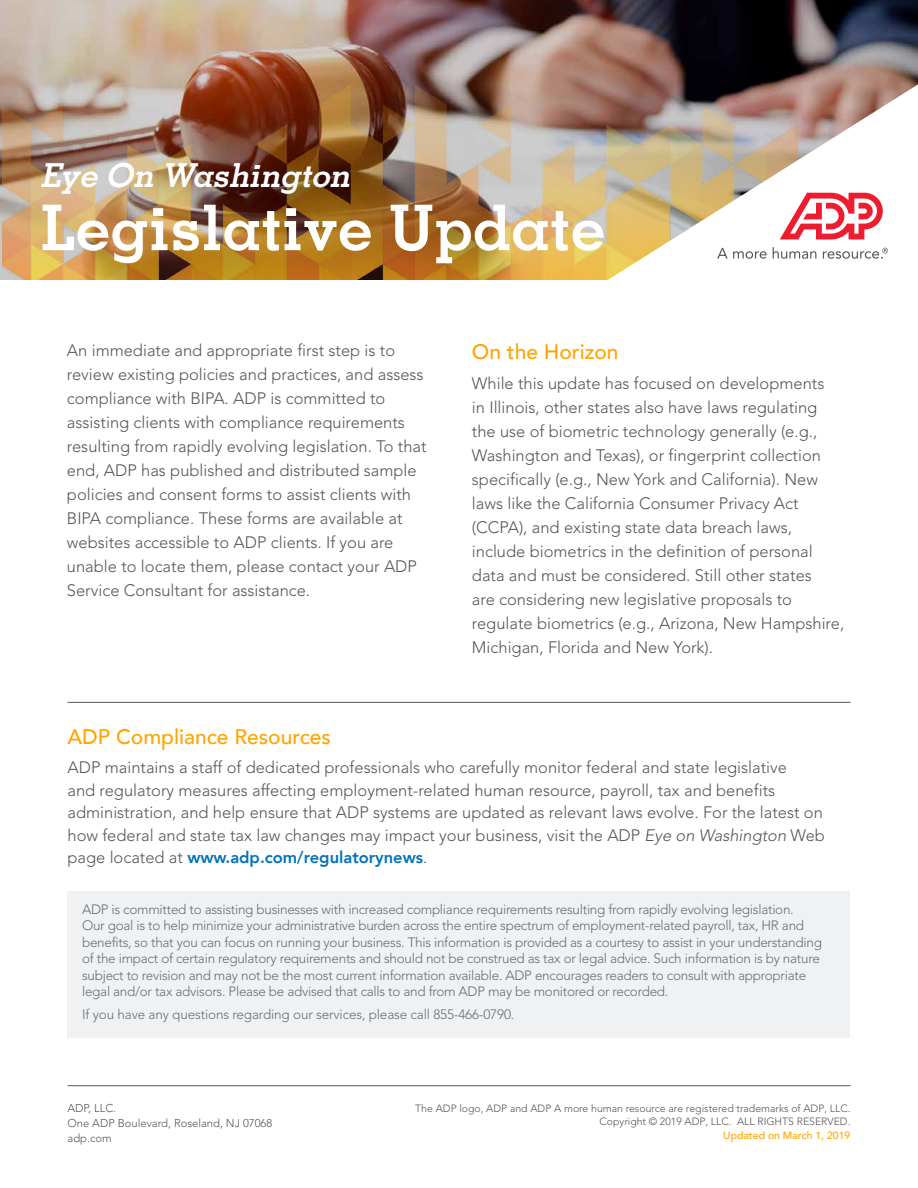
<style>
.page{position:relative;width:918px;height:1188px;background:#fff}
.page>*{position:absolute;margin:0;border:0;box-sizing:border-box;transform-origin:0 0}
.t1{font:700 63px "Memphis";color:#fff}
.t2{font:italic 700 33px "Memphis";color:#fff}
.t3{font:500 21px "Avenir";color:#ffa400}
.t4{font:300 16.5px/24px "Avenir";color:#56565a}
.t5{font:300 13.5px/16.5px "Avenir";letter-spacing:-.02em;color:#6d6e71}
.t6{font:300 11.25px/15px "Avenir";color:#56565a}
.t7{font:300 10.5px/13.5px "Avenir";color:#56565a;text-align:right}
.t8{font:500 10.5px "Avenir";color:#ffa400}
.s1{font-style:italic}
.s2{font-weight:800;color:#0072bc}
.s3{color:#0072bc}
</style>
<div class="page">
<img style="left:0;top:0;width:918px;height:279px">
<img style="left:2px;top:52px;width:916px;height:227px">
<img style="left:604px;top:82px;width:314px;height:198px">
<svg style="left:780px;top:193px;width:103px;height:46px"></svg>
<svg style="left:717px;top:248px;width:50px;height:11px"></svg>
<svg style="left:773px;top:247px;width:43px;height:12px"></svg>
<svg style="left:823px;top:248px;width:65px;height:11px"></svg>
<div style="left:68px;top:891px;width:782px;height:147px;background:#f0f1f2"></div>
<hr style="left:68px;top:1085px;width:782px;height:1px;background:#56565a">
<hr style="left:68px;top:702px;width:782px;height:1px;background:#56565a">
<h2 class="t2" style="left:40px;top:155px;width:319px">Eye On Washington</h2>
<h1 class="t1" style="left:40px;top:188px;width:567px">Legislative Update</h1>
<p class="t4" style="left:67px;top:338px;width:361px">An immediate and appropriate first step is to review existing policies and practices, and assess compliance with BIPA. ADP is committed to assisting clients with compliance requirements resulting from rapidly evolving legislation. To that end, ADP has published and distributed sample policies and consent forms to assist clients with BIPA compliance. These forms are available at websites accessible to ADP clients. If you are unable to locate them, please contact your ADP Service Consultant for assistance.</p>
<p class="t3" style="left:472px;top:333px;width:148px">On the Horizon</p>
<p class="t4" style="left:472px;top:372px;width:374px">While this update has focused on developments<br>in Illinois, other states also have laws regulating the use of biometric technology generally (e.g., Washington and Texas), or fingerprint collection specifically (e.g., New York and California). New laws like the California Consumer Privacy Act (CCPA), and existing state data breach laws, include biometrics in the definition of personal data and must be considered. Still other states<br>are considering new legislative proposals to regulate biometrics (e.g., Arizona, New Hampshire, Michigan, Florida and New York).</p>
<p class="t3" style="left:68px;top:719px;width:265px">ADP Compliance Resources</p>
<p class="t4" style="left:68px;top:756px;width:759px;line-height:22.5px">ADP maintains a staff of dedicated professionals who carefully monitor federal and state legislative<br>and regulatory measures affecting employment-related human resource, payroll, tax and benefits administration, and help ensure that ADP systems are updated as relevant laws evolve. For the latest on how federal and state tax law changes may impact your business, visit the ADP <span class="s1">Eye on Washington</span> Web page located at <span class="s2">www.adp.com/regulatorynews</span><span class="s3">.</span></p>
<p class="t5" style="left:82px;top:901px;width:741px">ADP is committed to assisting businesses with increased compliance requirements resulting from rapidly evolving legislation.<br>Our goal is to help minimize your administrative burden across the entire spectrum of employment-related payroll, tax, HR and benefits, so that you can focus on running your business. This information is provided as a courtesy to assist in your understanding of the impact of certain regulatory requirements and should not be construed as tax or legal advice. Such information is by nature subject to revision and may not be the most current information available. ADP encourages readers to consult with appropriate legal and/or tax advisors. Please be advised that calls to and from ADP may be monitored or recorded.</p>
<p class="t5" style="left:82px;top:1007px;width:434px">If you have any questions regarding our services, please call 855-466-0790.</p>
<p class="t6" style="left:68px;top:1101px;width:206px">ADP, LLC.<br>One ADP Boulevard, Roseland, NJ 07068 adp.com</p>
<p class="t7" style="left:415px;top:1102px;width:437px">The ADP logo, ADP and ADP A more human resource are registered trademarks of ADP, LLC.<br>Copyright © 2019 ADP, LLC. ALL RIGHTS RESERVED.</p>
<p class="t8" style="left:723px;top:1126px;width:129px">Updated on March 1, 2019</p>
</div>
